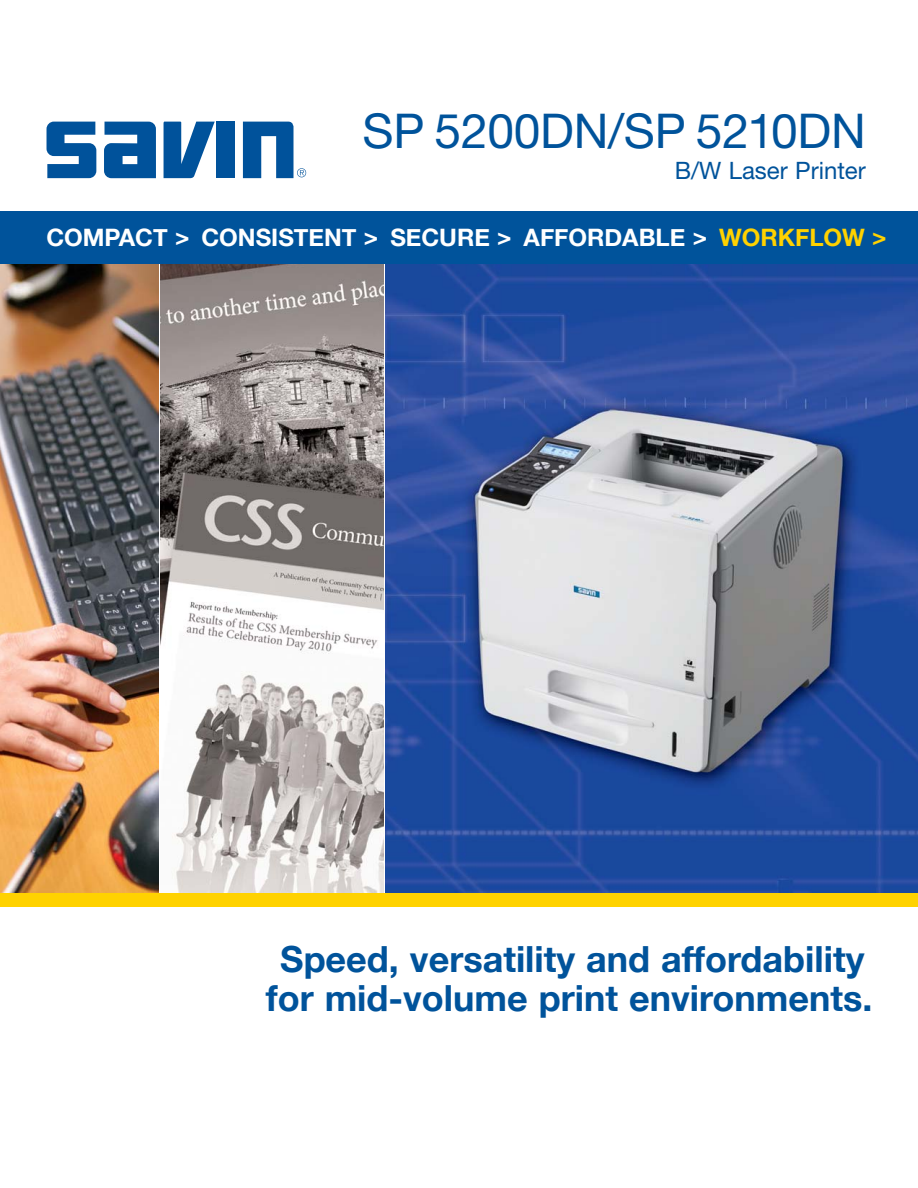
<style>
.page{position:relative;width:918px;height:1188px;background:#fff}
.page>*{position:absolute;margin:0;border:0;box-sizing:border-box;transform-origin:0 0}
.t1{font:48px "Helvetica Neue";letter-spacing:-.005em;color:#00539b}
.t2{font:700 36px/39px "Helvetica Neue";color:#00539b;text-align:center}
.t3{font:700 24px "Helvetica Neue";color:#fff}
.t4{font:24px "Helvetica Neue";color:#00539b}
.s1{color:#ffd200}
.s2{color:#fff}
</style>
<div class="page">
<img style="left:386px;top:264px;width:532px;height:629px">
<img style="left:161px;top:264px;width:222px;height:629px">
<img style="left:0;top:264px;width:158px;height:629px">
<div style="left:0;top:893px;width:918px;height:13px;background:#ffd200"></div>
<div style="left:0;top:212px;width:918px;height:52px;background:#00539b"></div>
<svg style="left:47px;top:122px;width:49px;height:56px"></svg>
<svg style="left:104px;top:122px;width:52px;height:56px;background:#266caa"></svg>
<svg style="left:164px;top:122px;width:51px;height:56px"></svg>
<div style="left:217px;top:122px;width:18px;height:56px;background:#00529b"></div>
<svg style="left:243px;top:122px;width:63px;height:56px"></svg>
<h1 class="t1" style="left:363px;top:113px;width:505px">SP 5200DN/SP 5210DN</h1>
<p class="t4" style="left:675px;top:162px;width:193px">B/W Laser Printer</p>
<p class="t3" style="left:46px;top:222px;width:842px">COMPACT &gt; CONSISTENT &gt; SECURE &gt; AFFORDABLE &gt; <span class="s1">WORKFLOW &gt;</span></p>
<p class="t2" style="left:266px;top:939px;width:608px">Speed, versatility and affordability<span class="s2">. </span>for mid-volume print environments.</p>
</div>
